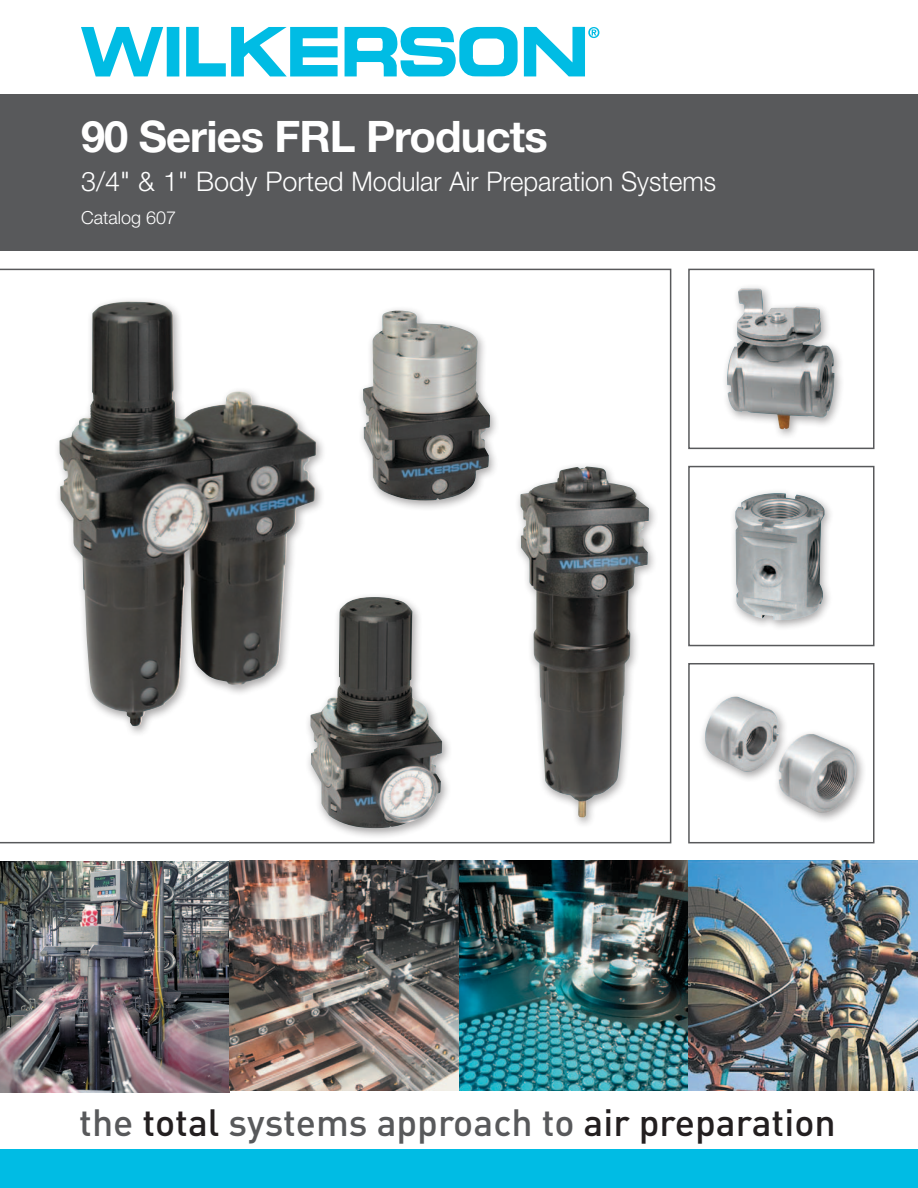
<style>
.page{position:relative;width:918px;height:1188px;background:#fff}
.page>*{position:absolute;margin:0;border:0;box-sizing:border-box;transform-origin:0 0}
.t1{font:700 43.5px "Helvetica Neue LT Std";letter-spacing:-.02em;color:#fff}
.t2{font:500 37.5px "DIN";color:#58595b}
.t3{font:300 27px "Helvetica Neue LT Std";color:#fff}
.t4{font:300 18px "Helvetica Neue LT Std";color:#fff}
.s1{color:#231f20}
</style>
<div class="page">
<div style="left:0;top:94px;width:918px;height:157px;background:#58595b"></div>
<div style="left:688px;top:269px;width:186px;height:180px;border:2px solid #58595b"></div>
<div style="left:688px;top:466px;width:186px;height:180px;border:2px solid #58595b"></div>
<div style="left:688px;top:663px;width:186px;height:180px;border:2px solid #58595b"></div>
<svg style="left:81px;top:27px;width:82px;height:49px"></svg>
<div style="left:167px;top:27px;width:12px;height:49px;background:#00bce4"></div>
<svg style="left:186px;top:27px;width:152px;height:50px"></svg>
<svg style="left:524px;top:27px;width:75px;height:49px"></svg>
<svg style="left:345px;top:27px;width:173px;height:49px"></svg>
<div style="left:0;top:1150px;width:918px;height:38px;background:#00bce4"></div>
<img style="left:0;top:862px;width:230px;height:230px">
<img style="left:230px;top:860px;width:458px;height:231px">
<img style="left:688px;top:860px;width:230px;height:231px">
<div style="left:729px;top:488px;width:106px;height:143px;background:#231f20;opacity:.4"></div>
<img style="left:735px;top:493px;width:90px;height:128px">
<div style="left:721px;top:283px;width:123px;height:158px;background:#231f20;opacity:.4"></div>
<img style="left:725px;top:288px;width:110px;height:142px">
<img style="left:702px;top:696px;width:160px;height:122px">
<img style="left:59px;top:302px;width:256px;height:424px">
<div style="left:357px;top:305px;width:143px;height:206px;background:#231f20;opacity:.4"></div>
<img style="left:363px;top:310px;width:127px;height:191px">
<img style="left:520px;top:466px;width:129px;height:351px">
<div style="left:304px;top:592px;width:148px;height:247px;background:#231f20;opacity:.4"></div>
<img style="left:310px;top:597px;width:132px;height:231px">
<h1 class="t1" style="left:81px;top:109px;width:468px">90 Series FRL Products</h1>
<p class="t3" style="left:81px;top:165px;width:637px">3/4" &amp; 1" Body Ported Modular Air Preparation Systems</p>
<p class="t4" style="left:81px;top:206px;width:97px">Catalog 607</p>
<h2 class="t2" style="left:79px;top:1099px;width:758px">the <span class="s1">total</span> systems approach to <span class="s1">air preparation</span></h2>
</div>
